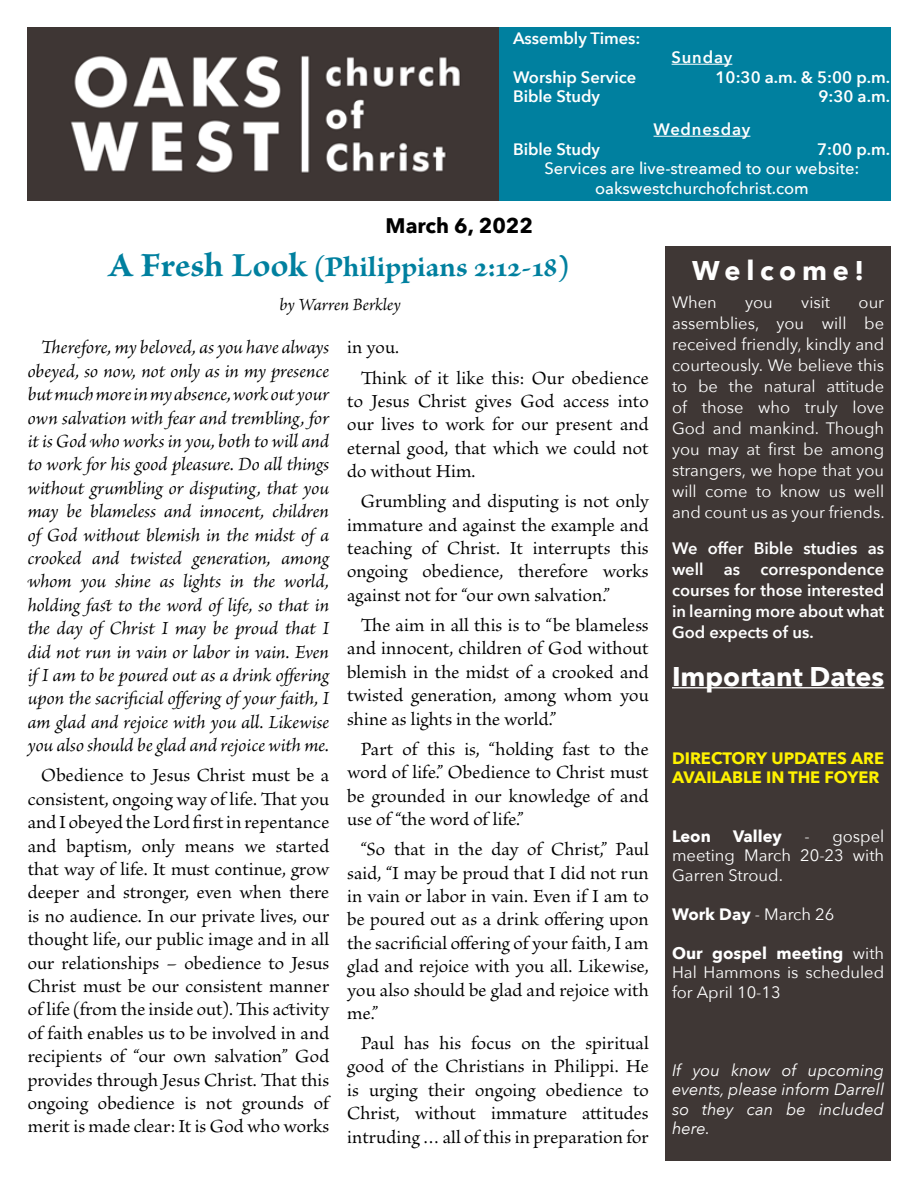
<style>
.page{position:relative;width:918px;height:1188px;background:#fff}
.page>*{position:absolute;margin:0;border:0;box-sizing:border-box;transform-origin:0 0}
.t1{font:700 30px "Brioso Pro";letter-spacing:.005em;color:#00809f}
.t2{font:700 27px "Avenir Next";color:#fff}
.t3{font:700 27px "Avenir Next";letter-spacing:.21em;color:#fff}
.t4{font:700 21px "Avenir Next";color:#000}
.t5{font:19.5px/23.4px "Brioso Pro";letter-spacing:.005em;color:#000;text-align:justify}
.t6{font:italic 19.5px/23.4px "Brioso Pro";letter-spacing:.005em;color:#000;text-align:justify}
.t7{font:italic 18px "Brioso Pro";letter-spacing:.005em;color:#000}
.t8{font:16.5px/21px "Avenir Next";color:#fff;text-align:justify}
.t9{font:600 16.5px/21.1px "Avenir Next";color:#fff;text-align:justify}
.t10{font:italic 16.5px/19.5px "Avenir Next";color:#fff;text-align:justify}
.t11{font:500 16.5px/19.5px "Avenir Next";color:#fff;text-align:center}
.t12{font:700 16.5px/19.5px "Avenir Next";color:#fff200}
.t13{font:700 16.5px "Avenir Next";color:#fff}
.t14{font:600 16.5px "Avenir Next";letter-spacing:.05em;color:#fff}
.s1{font-size:36px}
.s2{font-weight:700}
</style>
<div class="page">
<img style="left:28px;top:27px;width:472px;height:174px">
<div style="left:500px;top:27px;width:391px;height:174px;background:#00809f"></div>
<hr style="left:672px;top:64px;width:60px;height:1px;background:#fff">
<hr style="left:654px;top:136px;width:96px;height:1px;background:#fff">
<div style="left:665px;top:246px;width:226px;height:915px;background:#3f3735"></div>
<hr style="left:672px;top:687px;width:212px;height:1px;background:#fff">
<p class="t9" style="left:513px;top:27px;width:129px">Assembly Times:</p>
<p class="t9" style="left:672px;top:46px;width:62px">Sunday</p>
<p class="t9" style="left:513px;top:66px;width:125px">Worship Service</p>
<p class="t9" style="left:716px;top:66px;width:176px">10:30 a.m. &amp; 5:00 p.m.</p>
<p class="t9" style="left:513px;top:85px;width:89px">Bible Study</p>
<p class="t9" style="left:818px;top:85px;width:73px">9:30 a.m.</p>
<p class="t14" style="left:654px;top:115px;width:98px">Wednesday</p>
<p class="t9" style="left:513px;top:138px;width:89px">Bible Study</p>
<p class="t9" style="left:817px;top:138px;width:74px">7:00 p.m.</p>
<p class="t11" style="left:544px;top:158px;width:317px">Services are live-streamed to our website: oakswestchurchofchrist.com</p>
<p class="t4" style="left:386px;top:207px;width:149px">March 6, 2022</p>
<h2 class="t3" style="left:692px;top:247px;width:173px">Welcome!</h2>
<p class="t8" style="left:672px;top:291px;width:46px">When</p>
<p class="t8" style="left:745px;top:291px;width:29px">you</p>
<p class="t8" style="left:801px;top:291px;width:30px">visit</p>
<h1 class="t1" style="left:108px;top:251px;width:463px"><span class="s1">A Fresh Look</span> (Philippians 2:12-18)</h1>
<p class="t7" style="left:280px;top:293px;width:123px">by Warren Berkley</p>
<p class="t6" style="left:28px;top:335px;width:303px;text-indent:13px">Therefore, my beloved, as you have always obeyed, so now, not only as in my presence but much more in my absence, work out your own salvation with fear and trembling, for it is God who works in you, both to will and to work for his good pleasure. Do all things without grumbling or disputing, that you may be blameless and innocent, children of God without blemish in the midst of a crooked and twisted generation, among whom you shine as lights in the world, holding fast to the word of life, so that in the day of Christ I may be proud that I did not run in vain or labor in vain. Even if I am to be poured out as a drink offering upon the sacrificial offering of your faith, I am glad and rejoice with you all. Likewise you also should be glad and rejoice with me.</p>
<p class="t5" style="left:28px;top:765px;width:303px;text-indent:13px">Obedience to Jesus Christ must be a consistent, ongoing way of life. That you and I obeyed the Lord first in repentance and baptism, only means we started that way of life. It must continue, grow deeper and stronger, even when there is no audience. In our private lives, our thought life, our public image and in all our relationships – obedience to Jesus Christ must be our consistent manner of life (from the inside out). This activity of faith enables us to be involved in and recipients of “our own salvation” God provides through Jesus Christ. That this ongoing obedience is not grounds of merit is made clear: It is God who works</p>
<p class="t8" style="left:672px;top:291px;width:214px;text-indent:187px">our assemblies, you will be received friendly, kindly and courteously. We believe this to be the natural attitude of those who truly love God and mankind. Though you may at first be among strangers, we hope that you will come to know us well and count us as your friends.</p>
<p class="t9" style="left:672px;top:537px;width:214px">We offer Bible studies as well as correspondence courses for those interested in learning more about what God expects of us.</p>
<h2 class="t2" style="left:672px;top:653px;width:214px">Important Dates</h2>
<p class="t5" style="left:361px;top:333px;width:289px;line-height:30.2px;text-indent:-13px">in you.<br>Think of it like this: Our obedience</p>
<p class="t5" style="left:347px;top:390px;width:303px">to Jesus Christ gives God access into our lives to work for our present and eternal good, that which we could not do without Him.</p>
<p class="t5" style="left:347px;top:491px;width:303px;text-indent:13px">Grumbling and disputing is not only immature and against the example and teaching of Christ. It interrupts this ongoing obedience, therefore works against not for “our own salvation.”</p>
<p class="t5" style="left:347px;top:614px;width:303px;text-indent:13px">The aim in all this is to “be blameless and innocent, children of God without blemish in the midst of a crooked and twisted generation, among whom you shine as lights in the world.”</p>
<p class="t5" style="left:347px;top:738px;width:303px;text-indent:13px">Part of this is, “holding fast to the word of life.” Obedience to Christ must be grounded in our knowledge of and use of “the word of life.”</p>
<p class="t5" style="left:347px;top:838px;width:303px;text-indent:13px">“So that in the day of Christ,” Paul said, “I may be proud that I did not run in vain or labor in vain. Even if I am to be poured out as a drink offering upon the sacrificial offering of your faith, I am glad and rejoice with you all. Likewise, you also should be glad and rejoice with me.”</p>
<p class="t5" style="left:347px;top:1032px;width:303px;text-indent:13px">Paul has his focus on the spiritual good of the Christians in Philippi. He is urging their ongoing obedience to Christ, without immature attitudes intruding … all of this in preparation for</p>
<p class="t12" style="left:672px;top:748px;width:214px">DIRECTORY UPDATES ARE<br>AVAILABLE IN THE FOYER</p>
<p class="t8" style="left:672px;top:826px;width:214px;line-height:19.5px;text-indent:133px">- gospel meeting March 20-23 with Garren Stroud.</p>
<p class="t8" style="left:672px;top:903px;width:164px"><span class="s2">Work Day</span> - March 26</p>
<p class="t8" style="left:672px;top:943px;width:214px;line-height:19.5px"><span class="s2">Our gospel meeting</span> with Hal Hammons is scheduled for April 10-13</p>
<p class="t13" style="left:672px;top:822px;width:40px">Leon</p>
<p class="t13" style="left:733px;top:822px;width:50px">Valley</p>
<p class="t10" style="left:672px;top:1060px;width:214px">If you know of upcoming events, please inform Darrell so they can be included here.</p>
</div>
